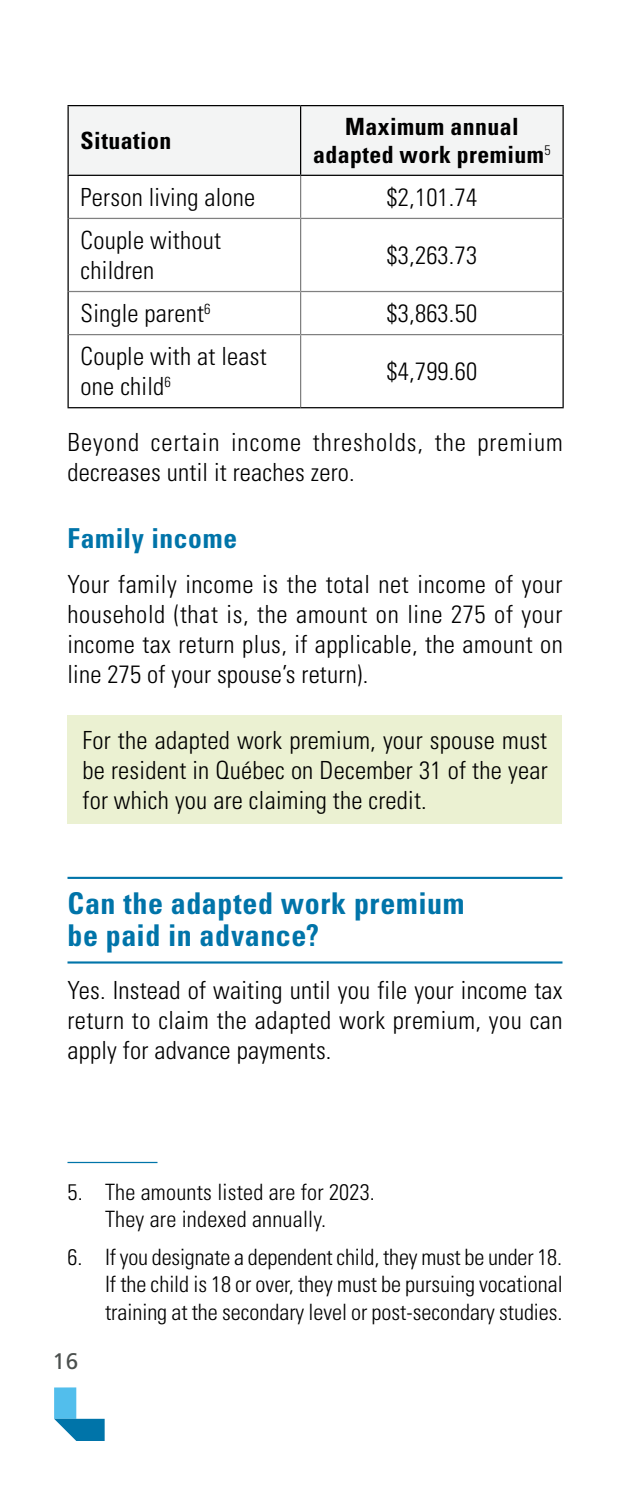
<style>
.page{position:relative;width:630px;height:1485px;background:#fff}
.page>*{position:absolute;margin:0;border:0;box-sizing:border-box;transform-origin:0 0}
.t1{font:700 condensed 30px/32.5px "Univers LT Std";letter-spacing:.02em;color:#0074a9}
.t2{font:700 condensed 27.5px "Univers LT Std";letter-spacing:.025em;color:#0074a9}
.t3{font:300 condensed 25px/30px "Univers LT Std";letter-spacing:.01em;color:#000;text-align:justify}
.t4{font:300 condensed 25px/30px "Univers LT Std";letter-spacing:.04em;color:#000}
.t5{font:700 condensed 23.75px/27.5px "Univers LT Std";letter-spacing:.02em;color:#000;text-align:center}
.t6{font:300 condensed 22.5px/27.5px "Univers LT Std";color:#000;text-align:center}
.t7{font:22.5px "Frutiger LT Pro";color:#4b504e}
</style>
<div class="page">
<div style="left:54px;top:1387px;width:22px;height:32px;background:#52beec"></div>
<svg style="left:54px;top:1419px;width:51px;height:22px"></svg>
<hr style="left:68px;top:877px;width:494px;height:2px;background:#0074a9">
<hr style="left:68px;top:961px;width:494px;height:3px;background:#0074a9">
<div style="left:69px;top:106px;width:493px;height:69px;background:#f3f4f4"></div>
<hr style="left:68px;top:105px;width:233px;height:1px;background:#000">
<hr style="left:301px;top:105px;width:263px;height:1px;background:#000">
<hr style="left:68px;top:175px;width:233px;height:1px;background:#000">
<hr style="left:301px;top:175px;width:263px;height:1px;background:#000">
<hr style="left:68px;top:407px;width:233px;height:1px;background:#000">
<hr style="left:301px;top:407px;width:263px;height:1px;background:#000">
<hr style="left:68px;top:106px;width:1px;height:69px;background:#000">
<hr style="left:68px;top:176px;width:1px;height:42px;background:#000">
<hr style="left:68px;top:218px;width:1px;height:74px;background:#000">
<hr style="left:68px;top:292px;width:1px;height:43px;background:#000">
<hr style="left:68px;top:335px;width:1px;height:72px;background:#000">
<hr style="left:300px;top:106px;width:1px;height:69px;background:#000">
<hr style="left:562px;top:106px;width:2px;height:69px;background:#000">
<hr style="left:562px;top:176px;width:2px;height:42px;background:#000">
<hr style="left:562px;top:218px;width:2px;height:74px;background:#000">
<hr style="left:562px;top:292px;width:2px;height:43px;background:#000">
<hr style="left:562px;top:335px;width:2px;height:72px;background:#000">
<hr style="left:300px;top:176px;width:1px;height:42px;background:#808080">
<hr style="left:69px;top:218px;width:232px;height:1px;background:#808080">
<hr style="left:301px;top:218px;width:261px;height:1px;background:#808080">
<hr style="left:300px;top:219px;width:1px;height:72px;background:#808080">
<hr style="left:69px;top:291px;width:232px;height:1px;background:#808080">
<hr style="left:301px;top:291px;width:261px;height:1px;background:#808080">
<hr style="left:300px;top:292px;width:1px;height:42px;background:#808080">
<hr style="left:69px;top:334px;width:232px;height:1px;background:#808080">
<hr style="left:301px;top:334px;width:261px;height:1px;background:#808080">
<hr style="left:300px;top:335px;width:1px;height:72px;background:#808080">
<div style="left:68px;top:716px;width:494px;height:108px;background:#ebf1d2"></div>
<hr style="left:68px;top:1162px;width:90px;height:1px;background:#0074a9">
<p class="t5" style="left:81px;top:127px;width:92px">Situation</p>
<p class="t5" style="left:313px;top:113px;width:239px">Maximum annual adapted work premium<sup>5</sup></p>
<p class="t3" style="left:81px;top:182px;width:176px">Person living alone</p>
<p class="t3" style="left:387px;top:182px;width:92px">$2,101.74</p>
<p class="t3" style="left:81px;top:225px;width:142px">Couple without children</p>
<p class="t3" style="left:387px;top:240px;width:92px">$3,263.73</p>
<p class="t3" style="left:81px;top:298px;width:132px">Single parent<sup>6</sup></p>
<p class="t3" style="left:387px;top:298px;width:92px">$3,863.50</p>
<p class="t3" style="left:81px;top:341px;width:188px">Couple with at least one child<sup>6</sup></p>
<p class="t3" style="left:387px;top:356px;width:92px">$4,799.60</p>
<p class="t4" style="left:68px;top:427px;width:497px">Beyond certain income thresholds, the premium decreases until it reaches zero.</p>
<p class="t2" style="left:68px;top:522px;width:171px">Family income</p>
<p class="t3" style="left:68px;top:570px;width:497px">Your family income is the total net income of your household (that is, the amount on line 275 of your income tax return plus, if applicable, the amount on line 275 of your spouse’s return).</p>
<p class="t3" style="left:82px;top:725px;width:467px">For the adapted work premium, your spouse must be resident in Québec on December 31 of the year for which you are claiming the credit.</p>
<p class="t1" style="left:68px;top:887px;width:399px">Can the adapted work premium be paid in advance?</p>
<p class="t3" style="left:68px;top:975px;width:497px">Yes. Instead of waiting until you file your income tax return to claim the adapted work premium, you can apply for advance payments.</p>
<p class="t6" style="left:68px;top:1178px;width:309px">5. The amounts listed are for 2023.<br>They are indexed annually.</p>
<p class="t6" style="left:105px;top:1243px;width:459px;text-align:justify;text-indent:-38px">6. If you designate a dependent child, they must be under 18.<br>If the child is 18 or over, they must be pursuing vocational training at the secondary level or post-secondary studies.</p>
<p class="t7" style="left:53px;top:1348px;width:27px">16</p>
</div>
